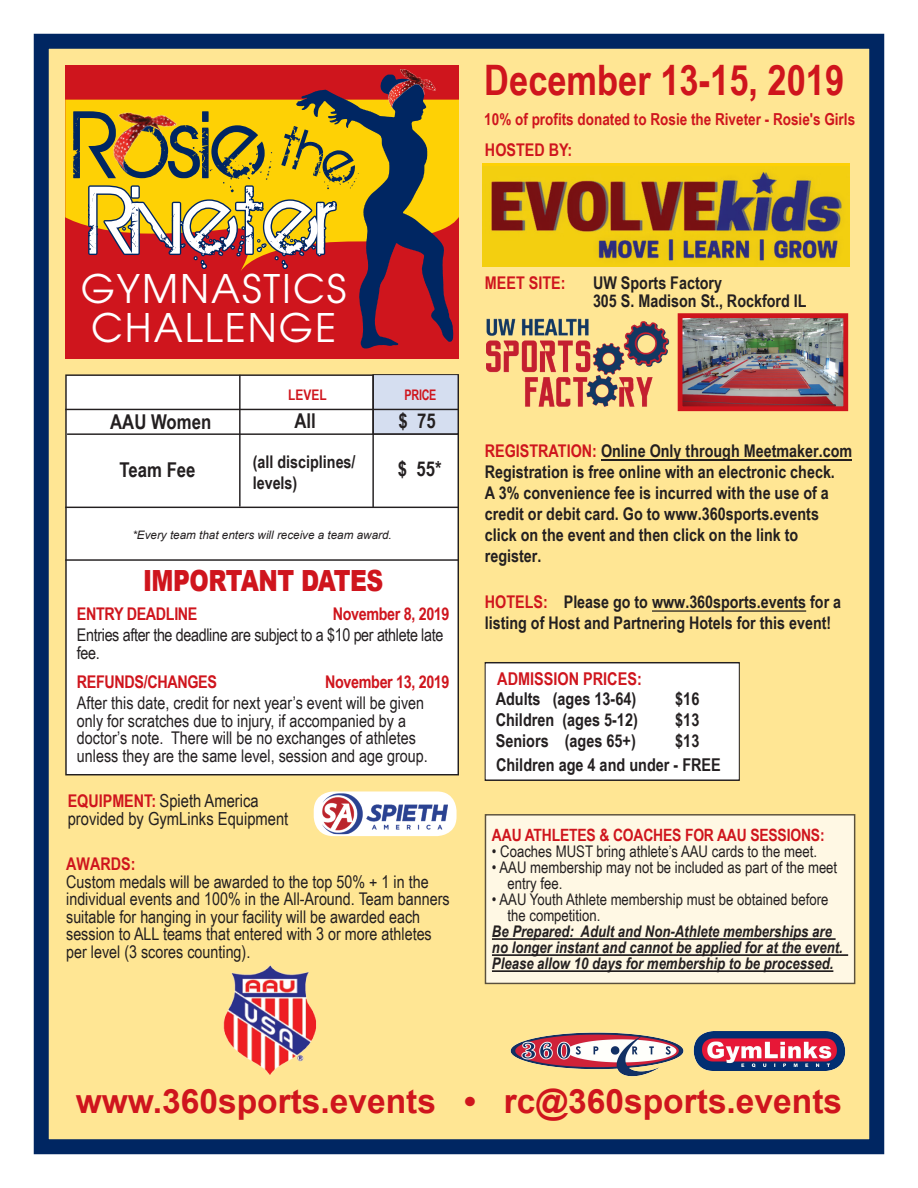
<style>
.page{position:relative;width:918px;height:1188px;background:#fff}
.page>*{position:absolute;margin:0;border:0;box-sizing:border-box;transform-origin:0 0}
.t1{font:104.4px "BIRTHOFAHERO";color:#fff}
.t2{font:104.4px "BIRTHOFAHERO";color:#002662}
.t3{font:700 42px "Arial Narrow";color:#cf151d}
.t4{font:39.3px/39.3px "Avant Garde";letter-spacing:.05em;color:#fff}
.t5{font:700 33.6px "Arial";color:#cf151d}
.t6{font:900 29.1px "Arial";letter-spacing:-.02em;color:#cf151d;scale:.8 1}
.t7{font:700 20.4px "Arial Narrow";color:#231f20}
.t8{font:18px/18px "Arial Narrow";color:#231f20}
.t9{font:700 17.7px/21.1px "Arial Narrow";color:#231f20;text-align:justify}
.t10{font:700 17.7px "Arial Narrow";color:#cf151d}
.t11{font:17.55px/17.5px "Arial Narrow";color:#231f20}
.t12{font:700 17.55px/21px "Arial Narrow";color:#231f20}
.t13{font:17.55px/21px "Arial Narrow";letter-spacing:-.02em;color:#231f20}
.t14{font:700 17.55px "Arial Narrow";letter-spacing:-.02em;color:#cf151d}
.t15{font:700 17.55px "Arial Narrow";color:#cf151d}
.t16{font:700 17.4px/21px "Arial Narrow";color:#231f20}
.t17{font:700 16.95px "Arial Narrow";letter-spacing:-.01em;color:#cf151d}
.t18{font:700 16.5px "Arial Narrow";color:#cf151d}
.t19{font:16.05px/16px "Arial Narrow";color:#231f20}
.t20{font:italic 700 16.05px/16px "Arial Narrow";color:#231f20}
.t21{font:700 14.55px "Arial Narrow";letter-spacing:-.01em;color:#cf151d}
.t22{font:700 14.55px "Arial Narrow";letter-spacing:-.01em;color:#cf151d;scale:.9 1}
.t23{font:italic 11.7px "Arial";color:#231f20}
.s1{font-weight:700;color:#cf151d}
.s2{font-weight:700;font-size:17.55px;color:#cf151d}
.s3{font-style:inherit}
.s4{color:#cf151d}
.s5{font-size:17.55px;color:#cf151d}
</style>
<div class="page">
<div style="left:34px;top:34px;width:850px;height:1120px;background:#ffe694;border:15px solid #002662"></div>
<div style="left:65px;top:65px;width:394px;height:293px;background:#cf151d"></div>
<svg style="left:65px;top:100px;width:227px;height:171px;fill:#fed105"></svg>
<img style="left:292px;top:80px;width:167px;height:269px">
<img style="left:382px;top:69px;width:59px;height:46px">
<img style="left:90px;top:99px;width:98px;height:25px">
<div style="left:66px;top:375px;width:392px;height:400px;background:#fff"></div>
<div style="left:373px;top:375px;width:85px;height:59px;background:#d5def0"></div>
<div style="left:373px;top:374px;width:86px;height:60px;border:1px solid #231f20"></div>
<hr style="left:65px;top:409px;width:394px;height:1px;background:#231f20">
<hr style="left:67px;top:433px;width:391px;height:2px;background:#231f20">
<hr style="left:65px;top:507px;width:394px;height:1px;background:#231f20">
<hr style="left:239px;top:375px;width:2px;height:132px;background:#231f20">
<hr style="left:372px;top:375px;width:2px;height:132px;background:#231f20">
<hr style="left:65px;top:559px;width:394px;height:2px;background:#231f20">
<div style="left:314px;top:791px;width:143px;height:45px;background:#fff;border-radius:20px"></div>
<img style="left:322px;top:793px;width:126px;height:41px">
<img style="left:223px;top:965px;width:94px;height:110px">
<hr style="left:652px;top:610px;width:154px;height:2px;background:#231f20">
<hr style="left:601px;top:460px;width:251px;height:1px;background:#231f20">
<div style="left:485px;top:663px;width:254px;height:117px;background:#fff"></div>
<div style="left:485px;top:662px;width:255px;height:119px;border:1px solid #231f20"></div>
<div style="left:485px;top:815px;width:370px;height:168px;background:#fff8e4"></div>
<div style="left:485px;top:814px;width:370px;height:170px;border:1px solid #231f20"></div>
<hr style="left:492px;top:938px;width:344px;height:2px;background:#231f20">
<hr style="left:492px;top:954px;width:356px;height:2px;background:#231f20">
<hr style="left:492px;top:970px;width:341px;height:2px;background:#231f20">
<img style="left:486px;top:318px;width:184px;height:89px">
<img style="left:684px;top:319px;width:158px;height:86px">
<div style="left:678px;top:313px;width:170px;height:98px;border:5px solid #cf151d"></div>
<div style="left:482px;top:163px;width:368px;height:100px;background:#fed105"></div>
<img style="left:482px;top:167px;width:368px;height:100px">
<img style="left:478px;top:976px;width:237px;height:169px">
<img style="left:689px;top:1023px;width:157px;height:57px">
<svg style="left:84px;top:124px;width:280px;height:146px"></svg>
<h1 class="t2" style="left:73px;top:88px;width:193px">Rosie</h1>
<h1 class="t1" style="left:90px;top:163px;width:250px">Riveter</h1>
<h3 class="t4" style="left:81px;top:269px;width:267px">GYMNASTICS<br>CHALLENGE</h3>
<p class="t7" style="left:110px;top:406px;width:103px">AAU Women</p>
<p class="t7" style="left:120px;top:454px;width:78px">Team Fee</p>
<p class="t21" style="left:288px;top:383px;width:40px">LEVEL</p>
<p class="t22" style="left:405px;top:383px;width:37px">PRICE</p>
<p class="t7" style="left:294px;top:406px;width:23px">All</p>
<p class="t12" style="left:253px;top:450px;width:104px">(all disciplines/ levels)</p>
<p class="t7" style="left:399px;top:405px;width:39px">$ 75</p>
<p class="t7" style="left:398px;top:453px;width:45px">$ 55*</p>
<p class="t23" style="left:132px;top:528px;width:261px">*Every team that enters will receive a team award.</p>
<h3 class="t6" style="left:143px;top:560px;width:302px">IMPORTANT DATES</h3>
<p class="t14" style="left:77px;top:601px;width:122px">ENTRY DEADLINE</p>
<p class="t13" style="left:77px;top:603px;width:374px;text-indent:256px"><span class="s1">November 8, 201</span><span class="s1">9<br></span>Entries after the deadline are subject to a $10 per athlete late</p>
<p class="t11" style="left:77px;top:643px;width:24px">fee.</p>
<p class="t14" style="left:77px;top:669px;width:142px">REFUNDS/CHANGES</p>
<p class="t11" style="left:77px;top:671px;width:374px;line-height:21px;text-indent:248px"><span class="s1">November 13, 201</span><span class="s1">9<br></span>After this date, credit for next year’s event will be given</p>
<p class="t11" style="left:77px;top:711px;width:352px">only for scratches due to injury, if accompanied by a doctor’s note. There will be no exchanges of athletes unless they are the same level, session and age group.</p>
<p class="t8" style="left:68px;top:791px;width:222px"><span class="s2">EQUIPMENT:</span> Spieth America provided by GymLinks Equipment</p>
<p class="t14" style="left:66px;top:851px;width:71px">AWARDS:</p>
<p class="t11" style="left:66px;top:872px;width:385px">Custom medals will be awarded to the top 50% + 1 in the individual events and 100% in the All-Around. Team banners suitable for hanging in your facility will be awarded each session to ALL teams that entered with 3 or more athletes per level (3 scores counting).</p>
<h2 class="t3" style="left:484px;top:49px;width:361px">December 1<span class="s3">3</span>-1<span class="s3">5</span>, 201<span class="s3">9</span></h2>
<p class="t18" style="left:484px;top:107px;width:372px">10% of profits donated to Rosie the Riveter - Rosie's Girls</p>
<p class="t15" style="left:485px;top:137px;width:89px">HOSTED BY:</p>
<p class="t15" style="left:485px;top:270px;width:82px">MEET SITE:</p>
<p class="t12" style="left:593px;top:273px;width:215px;line-height:17.5px">UW Sports Factory<br>305 S. Madison St., Rockford IL</p>
<p class="t12" style="left:485px;top:440px;width:369px"><span class="s4">REGISTRATION:</span> Online Only through Meetmaker.com Registration is free online with an electronic check.<br>A 3% convenience fee is incurred with the use of a credit or debit card. Go to www.360sports.events click on the event and then click on the link to register.</p>
<p class="t16" style="left:485px;top:590px;width:358px"><span class="s5">HOTELS:</span> Please go to www.360sports.events for a listing of Host and Partnering Hotels for this event!</p>
<p class="t10" style="left:497px;top:665px;width:146px">ADMISSION PRICES:</p>
<p class="t9" style="left:675px;top:687px;width:26px">$16 $13 $13</p>
<p class="t9" style="left:496px;top:754px;width:226px">Children age 4 and under - FREE</p>
<p class="t9" style="left:496px;top:687px;width:144px">Adults (ages 13-64)<br>Children (ages 5-12)<br>Seniors (ages 65+)</p>
<p class="t17" style="left:492px;top:822px;width:334px">AAU ATHLETES &amp; COACHES FOR AAU SESSIONS:</p>
<p class="t19" style="left:492px;top:843px;width:327px">• Coaches MUST bring athlete’s AAU cards to the meet.</p>
<p class="t19" style="left:508px;top:859px;width:331px;text-indent:-16px">• AAU membership may not be included as part of the meet entry fee.</p>
<p class="t19" style="left:508px;top:891px;width:323px;text-indent:-16px">• AAU Youth Athlete membership must be obtained before the competition.</p>
<p class="t20" style="left:492px;top:923px;width:352px">Be Prepared: Adult and Non-Athlete memberships are no longer instant and cannot be applied for at the event.<br>Please allow 10 days for membership to be processed.</p>
<h3 class="t5" style="left:76px;top:1078px;width:768px">www.360sports.events • rc@360sports.events</h3>
</div>
